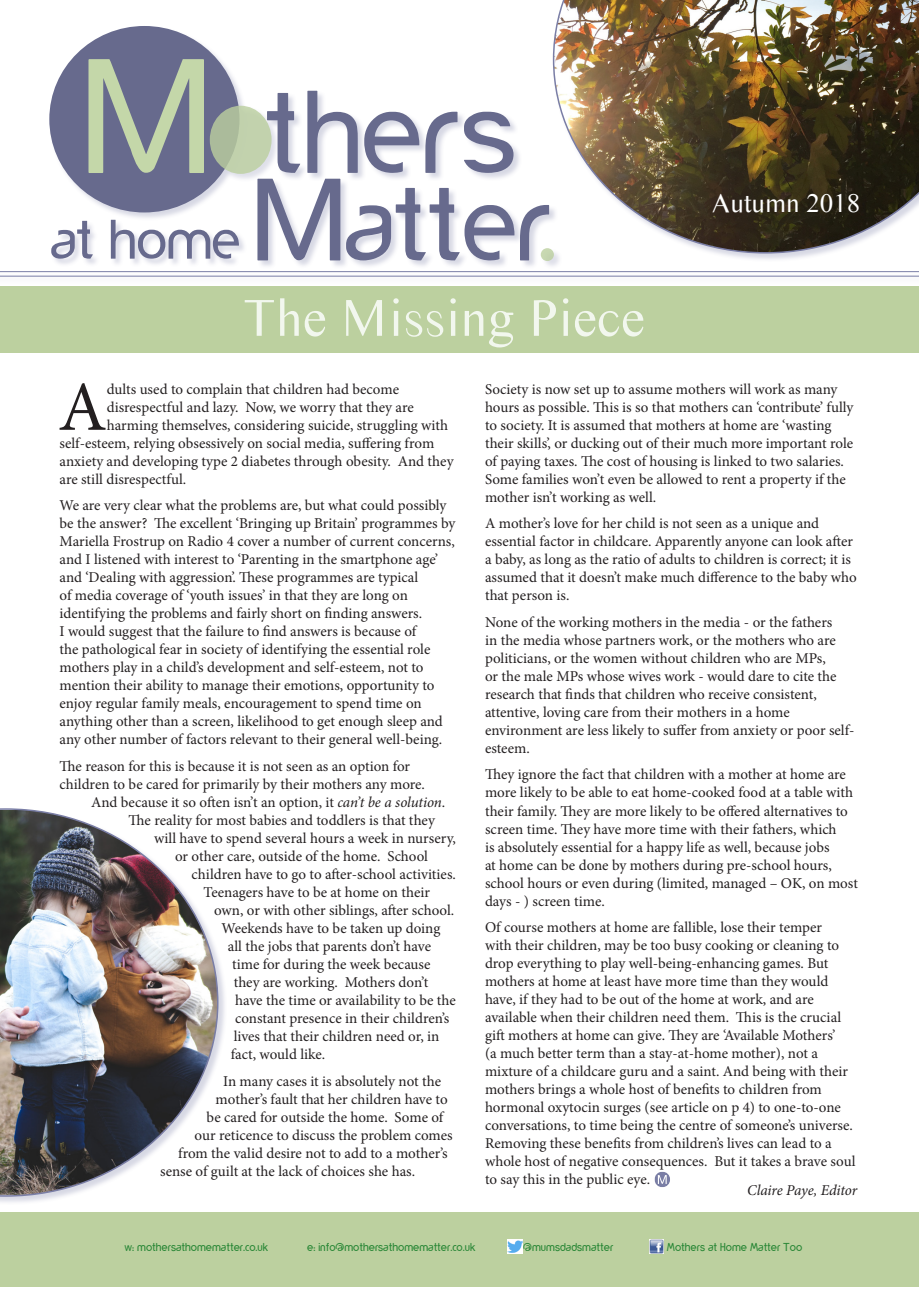
<style>
.page{position:relative;width:919px;height:1289px;background:#fff}
.page>*{position:absolute;margin:0;border:0;box-sizing:border-box;transform-origin:0 0}
.t1{font:70.35px "Minion Pro";color:#231f20}
.t2{font:54px "Times Sans Serif";color:#f2f7ee}
.t3{font:27px "Times Sans Serif";color:#fff}
.t4{font:15px/18px "Minion Pro";letter-spacing:-.005em;color:#231f20}
.t5{font:italic 15px "Minion Pro";letter-spacing:-.015em;color:#231f20}
.t6{font:12px "yorkville";color:#298736}
.s1{font-style:italic}
</style>
<div class="page">
<div style="left:49px;top:26px;width:513px;height:244px;background:#7a7ea6;opacity:.3"></div>
<div style="left:49px;top:26px;width:190px;height:186px;background:#676a8d;border-radius:50%"></div>
<svg style="left:51px;top:221px;width:42px;height:38px"></svg>
<svg style="left:111px;top:220px;width:128px;height:39px"></svg>
<svg style="left:257px;top:179px;width:83px;height:81px"></svg>
<svg style="left:346px;top:188px;width:168px;height:72px"></svg>
<svg style="left:520px;top:205px;width:29px;height:55px"></svg>
<svg style="left:267px;top:93px;width:33px;height:80px"></svg>
<svg style="left:307px;top:91px;width:51px;height:82px"></svg>
<svg style="left:364px;top:112px;width:55px;height:61px"></svg>
<svg style="left:425px;top:112px;width:32px;height:61px"></svg>
<svg style="left:464px;top:112px;width:49px;height:61px"></svg>
<div style="left:210px;top:106px;width:61px;height:68px;background:linear-gradient(to right,#a7b798,#cadab3);border-radius:50%"></div>
<svg style="left:540px;top:248px;width:14px;height:13px"></svg>
<svg style="left:88px;top:59px;width:116px;height:114px"></svg>
<div style="left:0;top:1212px;width:918px;height:75px;background:#bcd09f"></div>
<div style="left:552px;top:0;width:366px;height:262px;background:#7a7ea6;opacity:.3"></div>
<img style="left:553px;top:0;width:365px;height:253px">
<div style="left:0;top:271px;width:918px;height:10px;background:#b1b3cc;opacity:.35"></div>
<hr style="left:0;top:271px;width:918px;height:1px;background:#7a7ea6">
<div style="left:0;top:275px;width:918px;height:10px;background:#cdcedd"></div>
<hr style="left:0;top:276px;width:918px;height:1px;background:#7a7ea6">
<div style="left:0;top:807px;width:227px;height:398px;background:#7a7ea6;opacity:.3"></div>
<img style="left:0;top:808px;width:218px;height:388px">
<div style="left:0;top:277px;width:918px;height:85px;background:#fff"></div>
<div style="left:0;top:287px;width:918px;height:66px;background:#bcd09f"></div>
<svg style="left:654px;top:1171px;width:16px;height:16px"></svg>
<img style="left:507px;top:1239px;width:15px;height:14px">
<img style="left:649px;top:1239px;width:14px;height:14px">
<h2 class="t2" style="left:243px;top:288px;width:403px">The Missing Piece</h2>
<h3 class="t3" style="left:711px;top:187px;width:151px">Autumn 2018</h3>
<h1 class="t1" style="left:58px;top:360px;width:50px">A</h1>
<p class="t4" style="left:107px;top:380px;width:294px">dults used to complain that children had become</p>
<p class="t4" style="left:107px;top:398px;width:308px">disrespectful and lazy. Now, we worry that they are</p>
<p class="t4" style="left:107px;top:416px;width:343px">harming themselves, considering suicide, struggling with</p>
<p class="t4" style="left:60px;top:434px;width:376px">self-esteem, relying obsessively on social media, suffering from</p>
<p class="t4" style="left:60px;top:452px;width:395px">anxiety and developing type 2 diabetes through obesity. And they</p>
<p class="t4" style="left:60px;top:470px;width:128px">are still disrespectful.</p>
<p class="t4" style="left:60px;top:496px;width:397px">We are very clear what the problems are, but what could possibly be the answer? The excellent ‘Bringing up Britain’ programmes by Mariella Frostrup on Radio 4 cover a number of current concerns, and I listened with interest to ‘Parenting in the smartphone age’ and ‘Dealing with aggression’. These programmes are typical<br>of media coverage of ‘youth issues’ in that they are long on identifying the problems and fairly short on finding answers.<br>I would suggest that the failure to find answers is because of<br>the pathological fear in society of identifying the essential role mothers play in a child’s development and self-esteem, not to mention their ability to manage their emotions, opportunity to enjoy regular family meals, encouragement to spend time on anything other than a screen, likelihood to get enough sleep and any other number of factors relevant to their general well-being.</p>
<p class="t4" style="left:60px;top:757px;width:352px">The reason for this is because it is not seen as an option for</p>
<p class="t4" style="left:60px;top:775px;width:367px">children to be cared for primarily by their mothers any more.</p>
<p class="t4" style="left:91px;top:793px;width:356px">And because it so often isn’t an option, it <span class="s1">can’t be a solution</span>.</p>
<p class="t4" style="left:129px;top:811px;width:308px">The reality for most babies and toddlers is that they</p>
<p class="t4" style="left:154px;top:829px;width:303px">will have to spend several hours a week in nursery,</p>
<p class="t4" style="left:175px;top:847px;width:254px">or other care, outside of the home. School</p>
<p class="t4" style="left:192px;top:865px;width:266px">children have to go to after-school activities.</p>
<p class="t4" style="left:204px;top:883px;width:228px">Teenagers have to be at home on their</p>
<p class="t4" style="left:214px;top:901px;width:241px">own, or with other siblings, after school.</p>
<p class="t4" style="left:222px;top:919px;width:220px">Weekends have to be taken up doing</p>
<p class="t4" style="left:228px;top:937px;width:205px">all the jobs that parents don’t have</p>
<p class="t4" style="left:232px;top:955px;width:200px">time for during the week because</p>
<p class="t4" style="left:234px;top:973px;width:196px">they are working. Mothers don’t</p>
<p class="t4" style="left:235px;top:991px;width:222px">have the time or availability to be the</p>
<p class="t4" style="left:235px;top:1009px;width:215px">constant presence in their children’s</p>
<p class="t4" style="left:234px;top:1027px;width:207px">lives that their children need or, in</p>
<p class="t4" style="left:231px;top:1045px;width:96px">fact, would like.</p>
<p class="t4" style="left:223px;top:1071px;width:219px">In many cases it is absolutely not the</p>
<p class="t4" style="left:216px;top:1089px;width:233px">mother’s fault that her children have to</p>
<p class="t4" style="left:207px;top:1107px;width:238px">be cared for outside the home. Some of</p>
<p class="t4" style="left:195px;top:1125px;width:259px">our reticence to discuss the problem comes</p>
<p class="t4" style="left:178px;top:1143px;width:271px">from the valid desire not to add to a mother’s</p>
<p class="t4" style="left:160px;top:1161px;width:256px">sense of guilt at the lack of choices she has.</p>
<p class="t4" style="left:485px;top:380px;width:370px">Society is now set up to assume mothers will work as many hours as possible. This is so that mothers can ‘contribute’ fully to society. It is assumed that mothers at home are ‘wasting their skills’, or ducking out of their much more important role of paying taxes. The cost of housing is linked to two salaries.<br>Some families won’t even be allowed to rent a property if the mother isn’t working as well.</p>
<p class="t4" style="left:485px;top:514px;width:373px">A mother’s love for her child is not seen as a unique and essential factor in childcare. Apparently anyone can look after a baby, as long as the ratio of adults to children is correct; it is assumed that it doesn’t make much difference to the baby who that person is.</p>
<p class="t4" style="left:485px;top:613px;width:371px">None of the working mothers in the media - or the fathers<br>in the media whose partners work, or the mothers who are politicians, or the women without children who are MPs,<br>or the male MPs whose wives work - would dare to cite the research that finds that children who receive consistent, attentive, loving care from their mothers in a home environment are less likely to suffer from anxiety or poor self&shy;esteem.</p>
<p class="t4" style="left:485px;top:765px;width:374px">They ignore the fact that children with a mother at home are more likely to be able to eat home-cooked food at a table with their family. They are more likely to be offered alternatives to screen time. They have more time with their fathers, which<br>is absolutely essential for a happy life as well, because jobs<br>at home can be done by mothers during pre-school hours, school hours or even during (limited, managed – OK, on most days - ) screen time.</p>
<p class="t4" style="left:485px;top:918px;width:372px">Of course mothers at home are fallible, lose their temper<br>with their children, may be too busy cooking or cleaning to drop everything to play well-being-enhancing games. But mothers at home at least have more time than they would have, if they had to be out of the home at work, and are available when their children need them. This is the crucial gift mothers at home can give. They are ‘Available Mothers’<br>(a much better term than a stay-at-home mother), not a mixture of a childcare guru and a saint. And being with their mothers brings a whole host of benefits to children from hormonal oxytocin surges (see article on p 4) to one-to-one conversations, to time being the centre of someone’s universe.<br>Removing these benefits from children’s lives can lead to a whole host of negative consequences. But it takes a brave soul to say this in the public eye.</p>
<p class="t5" style="left:747px;top:1179px;width:111px">Claire Paye, Editor</p>
<p class="t6" style="left:124px;top:1240px;width:145px">w: mothersathomematter.co.uk</p>
<p class="t6" style="left:307px;top:1240px;width:170px">e: info@mothersathomematter.co.uk</p>
<p class="t6" style="left:523px;top:1240px;width:91px">@mumsdadsmatter</p>
<p class="t6" style="left:666px;top:1240px;width:137px">Mothers at Home Matter Too</p>
</div>
